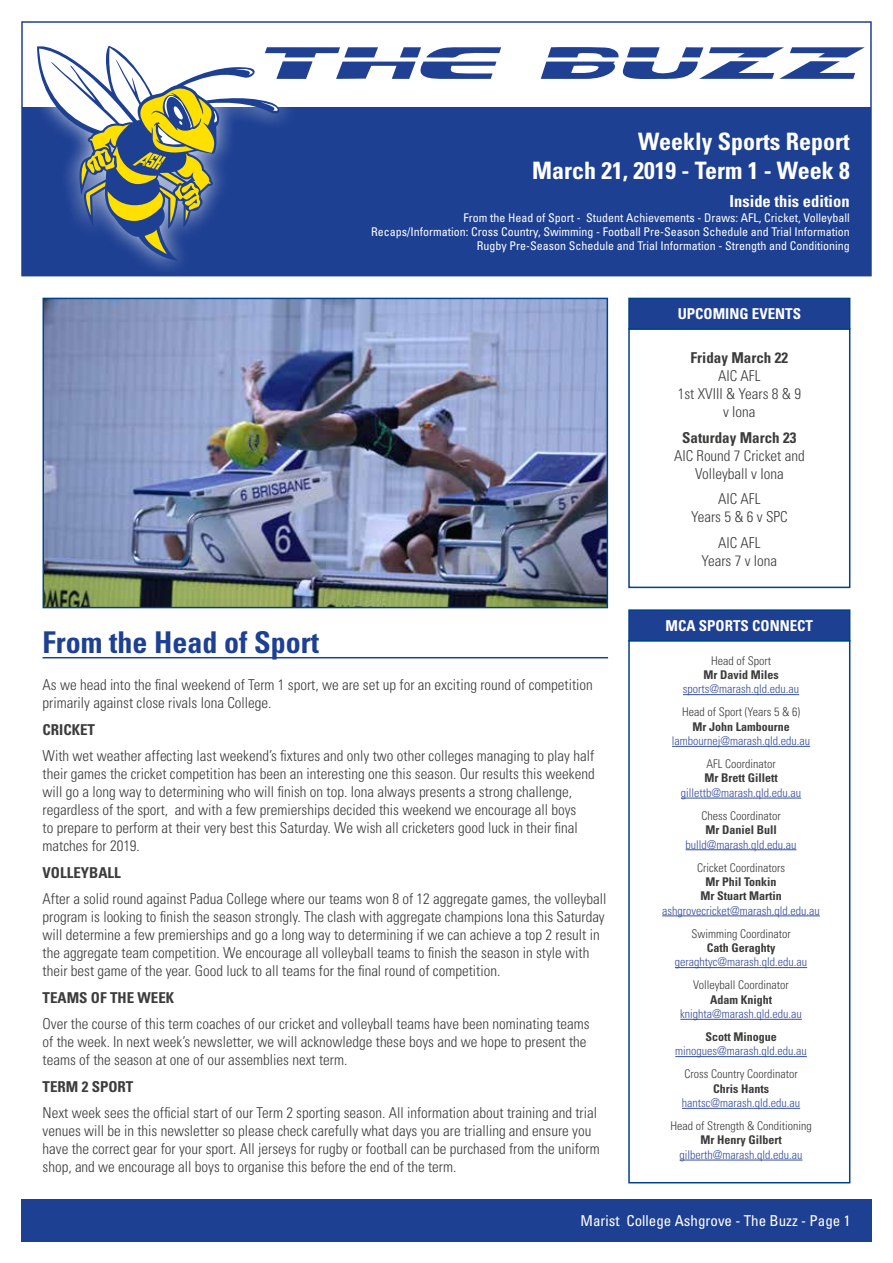
<style>
.page{position:relative;width:893px;height:1263px;background:#fff}
.page>*{position:absolute;margin:0;border:0;box-sizing:border-box;transform-origin:0 0}
.t1{font:700 condensed 30px "Univers LT Std";color:#1e4093}
.t2{font:700 condensed 24px/28.8px "Univers LT Std";color:#fff;text-align:right}
.t3{font:700 condensed 16.5px "Univers LT Std";color:#fff}
.t4{font:300 condensed 15px/18px "Univers LT Std";color:#3c3c3b}
.t5{font:700 condensed 15px "Univers LT Std";color:#3c3c3b}
.t6{font:condensed 15px "Univers LT Std";color:#fff}
.t7{font:700 condensed 15px "Univers LT Std";color:#fff}
.t8{font:300 condensed 12px "Univers LT Std";color:#364e9d}
.t9{font:condensed 12px/14.4px "Univers LT Std";color:#fff;text-align:right}
.t10{font:300 condensed 12px "Univers LT Std";color:#3c3c3b}
.t11{font:700 condensed 12px/14.4px "Univers LT Std";color:#3c3c3b;text-align:center}
</style>
<div class="page">
<div style="left:628px;top:328px;width:222px;height:260px;border:2px solid #004289"></div>
<div style="left:22px;top:107px;width:849px;height:168px;background:#1e4093"></div>
<div style="left:629px;top:298px;width:221px;height:31px;background:#1e4093"></div>
<div style="left:628px;top:298px;width:222px;height:32px;border:2px solid #004289"></div>
<div style="left:21px;top:21px;width:851px;height:255px;border:2px solid #1e4093"></div>
<div style="left:21px;top:1199px;width:851px;height:43px;background:#1e4093"></div>
<div style="left:18px;top:27px;width:280px;height:252px;background:#fff;opacity:.75"></div>
<svg style="left:35px;top:39px;width:466px;height:222px"></svg>
<svg style="left:541px;top:47px;width:324px;height:32px"></svg>
<img style="left:45px;top:300px;width:561px;height:306px">
<div style="left:628px;top:640px;width:222px;height:543px;border:2px solid #004289"></div>
<div style="left:629px;top:610px;width:221px;height:31px;background:#1e4093"></div>
<div style="left:628px;top:609px;width:222px;height:32px;border:2px solid #004289"></div>
<hr style="left:683px;top:694px;width:116px;height:1px;background:#364e9d">
<hr style="left:672px;top:746px;width:138px;height:1px;background:#364e9d">
<hr style="left:681px;top:798px;width:120px;height:1px;background:#364e9d">
<hr style="left:686px;top:849px;width:110px;height:1px;background:#364e9d">
<hr style="left:662px;top:915px;width:158px;height:1px;background:#364e9d">
<hr style="left:675px;top:967px;width:132px;height:1px;background:#364e9d">
<hr style="left:680px;top:1019px;width:122px;height:1px;background:#364e9d">
<hr style="left:675px;top:1056px;width:132px;height:1px;background:#364e9d">
<hr style="left:682px;top:1108px;width:118px;height:1px;background:#364e9d">
<hr style="left:680px;top:1160px;width:122px;height:1px;background:#364e9d">
<hr style="left:43px;top:657px;width:565px;height:1px;background:#1e4093">
<h2 class="t2" style="left:532px;top:127px;width:319px">Weekly Sports Report<br>March 21, 2019 - Term 1 - Week 8</h2>
<p class="t3" style="left:730px;top:191px;width:122px">Inside this edition</p>
<p class="t9" style="left:371px;top:210px;width:480px">From the Head of Sport - Student Achievements - Draws: AFL, Cricket, Volleyball<br>Recaps/Information: Cross Country, Swimming - Football Pre-Season Schedule and Trial Information<br>Rugby Pre-Season Schedule and Trial Information - Strength and Conditioning</p>
<h1 class="t1" style="left:43px;top:624px;width:278px">From the Head of Sport</h1>
<p class="t4" style="left:43px;top:676px;width:552px">As we head into the final weekend of Term 1 sport, we are set up for an exciting round of competition primarily against close rivals Iona College.</p>
<p class="t5" style="left:43px;top:720px;width:54px">CRICKET</p>
<p class="t4" style="left:43px;top:747px;width:554px">With wet weather affecting last weekend’s fixtures and only two other colleges managing to play half their games the cricket competition has been an interesting one this season. Our results this weekend will go a long way to determining who will finish on top. Iona always presents a strong challenge, regardless of the sport, and with a few premierships decided this weekend we encourage all boys<br>to prepare to perform at their very best this Saturday. We wish all cricketers good luck in their final matches for 2019.</p>
<p class="t5" style="left:43px;top:863px;width:80px">VOLLEYBALL</p>
<p class="t4" style="left:43px;top:890px;width:565px">After a solid round against Padua College where our teams won 8 of 12 aggregate games, the volleyball program is looking to finish the season strongly. The clash with aggregate champions Iona this Saturday will determine a few premierships and go a long way to determining if we can achieve a top 2 result in the aggregate team competition. We encourage all volleyball teams to finish the season in style with their best game of the year. Good luck to all teams for the final round of competition.</p>
<p class="t5" style="left:43px;top:988px;width:133px">TEAMS OF THE WEEK</p>
<p class="t4" style="left:43px;top:1015px;width:549px">Over the course of this term coaches of our cricket and volleyball teams have been nominating teams of the week. In next week’s newsletter, we will acknowledge these boys and we hope to present the teams of the season at one of our assemblies next term.</p>
<p class="t5" style="left:43px;top:1077px;width:92px">TERM 2 SPORT</p>
<p class="t4" style="left:43px;top:1104px;width:559px">Next week sees the official start of our Term 2 sporting season. All information about training and trial venues will be in this newsletter so please check carefully what days you are trialling and ensure you have the correct gear for your sport. All jerseys for rugby or football can be purchased from the uniform shop, and we encourage all boys to organise this before the end of the term.</p>
<p class="t7" style="left:678px;top:305px;width:125px">UPCOMING EVENTS</p>
<p class="t5" style="left:691px;top:348px;width:99px">Friday March 22</p>
<p class="t4" style="left:678px;top:367px;width:125px;text-align:center">AIC AFL<br>1st XVIII &amp; Years 8 &amp; 9 v Iona</p>
<p class="t5" style="left:682px;top:428px;width:116px">Saturday March 23</p>
<p class="t4" style="left:674px;top:446px;width:132px;text-align:center">AIC Round 7 Cricket and<br>Volleyball v Iona</p>
<p class="t4" style="left:691px;top:490px;width:98px;text-align:center">AIC AFL<br>Years 5 &amp; 6 v SPC</p>
<p class="t4" style="left:701px;top:533px;width:77px;text-align:center">AIC AFL<br>Years 7 v Iona</p>
<p class="t7" style="left:666px;top:616px;width:149px">MCA SPORTS CONNECT</p>
<p class="t10" style="left:711px;top:653px;width:61px">Head of Sport</p>
<p class="t11" style="left:703px;top:667px;width:77px">Mr David Miles</p>
<p class="t8" style="left:683px;top:682px;width:118px">sports@marash.qld.edu.au</p>
<p class="t10" style="left:682px;top:705px;width:119px">Head of Sport (Years 5 &amp; 6)</p>
<p class="t11" style="left:692px;top:719px;width:99px">Mr John Lambourne</p>
<p class="t8" style="left:672px;top:734px;width:140px">lambournej@marash.qld.edu.au</p>
<p class="t10" style="left:706px;top:757px;width:71px">AFL Coordinator</p>
<p class="t11" style="left:704px;top:771px;width:75px">Mr Brett Gillett</p>
<p class="t8" style="left:681px;top:785px;width:122px">gillettb@marash.qld.edu.au</p>
<p class="t10" style="left:701px;top:808px;width:81px">Chess Coordinator</p>
<p class="t11" style="left:705px;top:823px;width:73px">Mr Daniel Bull</p>
<p class="t8" style="left:686px;top:837px;width:112px">bulld@marash.qld.edu.au</p>
<p class="t10" style="left:697px;top:860px;width:89px">Cricket Coordinators</p>
<p class="t11" style="left:700px;top:874px;width:83px">Mr Phil Tonkin<br>Mr Stuart Martin</p>
<p class="t8" style="left:662px;top:903px;width:159px">ashgrovecricket@marash.qld.edu.au</p>
<p class="t10" style="left:691px;top:926px;width:101px">Swimming Coordinator</p>
<p class="t11" style="left:707px;top:940px;width:70px">Cath Geraghty</p>
<p class="t8" style="left:675px;top:955px;width:134px">geraghtyc@marash.qld.edu.au</p>
<p class="t10" style="left:693px;top:978px;width:97px">Volleyball Coordinator</p>
<p class="t11" style="left:710px;top:992px;width:64px">Adam Knight</p>
<p class="t8" style="left:680px;top:1007px;width:123px">knighta@marash.qld.edu.au</p>
<p class="t11" style="left:705px;top:1029px;width:73px">Scott Minogue</p>
<p class="t8" style="left:675px;top:1044px;width:133px">minogues@marash.qld.edu.au</p>
<p class="t10" style="left:684px;top:1067px;width:115px">Cross Country Coordinator</p>
<p class="t11" style="left:713px;top:1081px;width:57px">Chris Hants</p>
<p class="t8" style="left:682px;top:1096px;width:120px">hantsc@marash.qld.edu.au</p>
<p class="t10" style="left:670px;top:1118px;width:143px">Head of Strength &amp; Conditioning</p>
<p class="t11" style="left:700px;top:1133px;width:83px">Mr Henry Gilbert</p>
<p class="t8" style="left:680px;top:1147px;width:124px">gilberth@marash.qld.edu.au</p>
<p class="t6" style="left:580px;top:1211px;width:271px">Marist College Ashgrove - The Buzz - Page 1</p>
</div>
